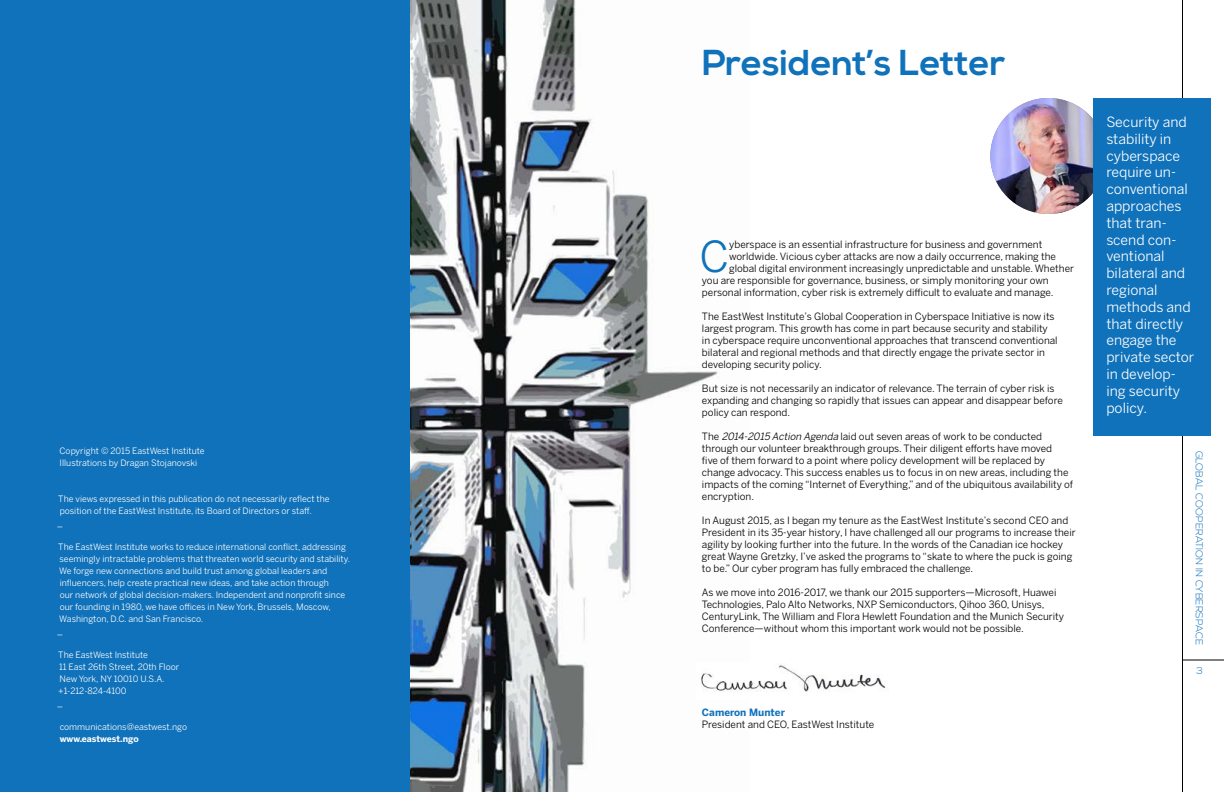
<style>
.page{position:relative;width:1224px;height:792px;background:#fff}
.page>*{position:absolute;margin:0;border:0;box-sizing:border-box;transform-origin:0 0}
.t1{font:42.4px "Benton Sans";color:#1072ba}
.t2{font:700 36px "Nexa";color:#1072ba}
.t3{font:14px/16.8px "Benton Sans";color:#fff}
.t4{font:10px/12px "Benton Sans";color:#000}
.t5{font:300 10px "Nexa";color:#1072ba}
.t6{font:700 10px "Benton Sans";color:#1072ba}
.t7{font:10px "Benton Sans";color:#fff}
.t8{font:8.8px/12px "Benton Sans";color:#fff}
.t9{font:700 8.8px "Benton Sans";letter-spacing:-.005em;color:#fff}
.s1{font-style:italic}
</style>
<div class="page">
<hr style="left:1182px;top:0;width:1px;height:792px;background:#000">
<hr style="left:1182px;top:660px;width:42px;height:1px;background:#000">
<img style="left:410px;top:0;width:308px;height:792px">
<div style="left:0;top:0;width:410px;height:792px;background:#1072ba"></div>
<img style="left:990px;top:98px;width:116px;height:116px;border-radius:58px">
<div style="left:1094px;top:98px;width:117px;height:337px;background:#1072ba"></div>
<img style="left:696px;top:663px;width:190px;height:37px">
<p class="t8" style="left:60px;top:445px;width:147px">Copyright © 2015 EastWest Institute<br>Illustrations by Dragan Stojanovski</p>
<p class="t8" style="left:58px;top:493px;width:273px">The views expressed in this publication do not necessarily reflect the position of the EastWest Institute, its Board of Directors or staff.</p>
<p class="t7" style="left:58px;top:516px;width:6px">_</p>
<p class="t8" style="left:58px;top:541px;width:293px">The EastWest Institute works to reduce international conflict, addressing seemingly intractable problems that threaten world security and stability.<br>We forge new connections and build trust among global leaders and influencers, help create practical new ideas, and take action through<br>our network of global decision-makers. Independent and nonprofit since our founding in 1980, we have offices in New York, Brussels, Moscow, Washington, D.C. and San Francisco.</p>
<p class="t7" style="left:58px;top:624px;width:6px">_</p>
<p class="t8" style="left:58px;top:649px;width:123px">The EastWest Institute<br>11 East 26th Street, 20th Floor<br>New York, NY 10010 U.S.A. +1-212-824-4100</p>
<p class="t7" style="left:58px;top:696px;width:6px">_</p>
<p class="t8" style="left:60px;top:721px;width:129px">communications@eastwest.ngo</p>
<p class="t9" style="left:60px;top:733px;width:80px">www.eastwest.ngo</p>
<h2 class="t2" style="left:702px;top:42px;width:305px">President’s Letter</h2>
<h1 class="t1" style="left:699px;top:232px;width:31px">C</h1>
<p class="t4" style="left:729px;top:239px;width:315px">yberspace is an essential infrastructure for business and government</p>
<p class="t4" style="left:729px;top:251px;width:328px">worldwide. Vicious cyber attacks are now a daily occurrence, making the</p>
<p class="t4" style="left:729px;top:263px;width:346px">global digital environment increasingly unpredictable and unstable. Whether</p>
<p class="t4" style="left:702px;top:275px;width:348px">you are responsible for governance, business, or simply monitoring your own</p>
<p class="t4" style="left:702px;top:287px;width:353px">personal information, cyber risk is extremely difficult to evaluate and manage.</p>
<p class="t4" style="left:702px;top:311px;width:357px">The EastWest Institute’s Global Cooperation in Cyberspace Initiative is now its largest program. This growth has come in part because security and stability in cyberspace require unconventional approaches that transcend conventional bilateral and regional methods and that directly engage the private sector in developing security policy.</p>
<p class="t4" style="left:702px;top:383px;width:362px">But size is not necessarily an indicator of relevance. The terrain of cyber risk is expanding and changing so rapidly that issues can appear and disappear before policy can respond.</p>
<p class="t4" style="left:702px;top:431px;width:373px">The <span class="s1">2014-2015 Action Agenda</span> laid out seven areas of work to be conducted through our volunteer breakthrough groups. Their diligent efforts have moved<br>five of them forward to a point where policy development will be replaced by change advocacy. This success enables us to focus in on new areas, including the impacts of the coming “Internet of Everything,” and of the ubiquitous availability of encryption.</p>
<p class="t4" style="left:702px;top:515px;width:375px">In August 2015, as I began my tenure as the EastWest Institute’s second CEO and President in its 35-year history, I have challenged all our programs to increase their agility by looking further into the future. In the words of the Canadian ice hockey great Wayne Gretzky, I’ve asked the programs to “skate to where the puck is going to be.” Our cyber program has fully embraced the challenge.</p>
<p class="t4" style="left:702px;top:587px;width:364px">As we move into 2016-2017, we thank our 2015 supporters—Microsoft, Huawei Technologies, Palo Alto Networks, NXP Semiconductors, Qihoo 360, Unisys, CenturyLink, The William and Flora Hewlett Foundation and the Munich Security Conference—without whom this important work would not be possible.</p>
<p class="t6" style="left:702px;top:707px;width:84px">Cameron Munter</p>
<p class="t4" style="left:702px;top:719px;width:174px">President and CEO, EastWest Institute</p>
<h3 class="t3" style="left:1106px;top:114px;width:90px">Security and stability in cyberspace require un&shy;conventional approaches that tran&shy;scend con&shy;ventional bilateral and regional methods and that directly engage the private sector in develop&shy;ing security policy.</h3>
<p class="t5" style="left:1205px;top:451px;width:196px;rotate:90deg">GLOBAL COOPERATION IN CYBERSPACE</p>
<p class="t5" style="left:1196px;top:664px;width:8px">3</p>
</div>
